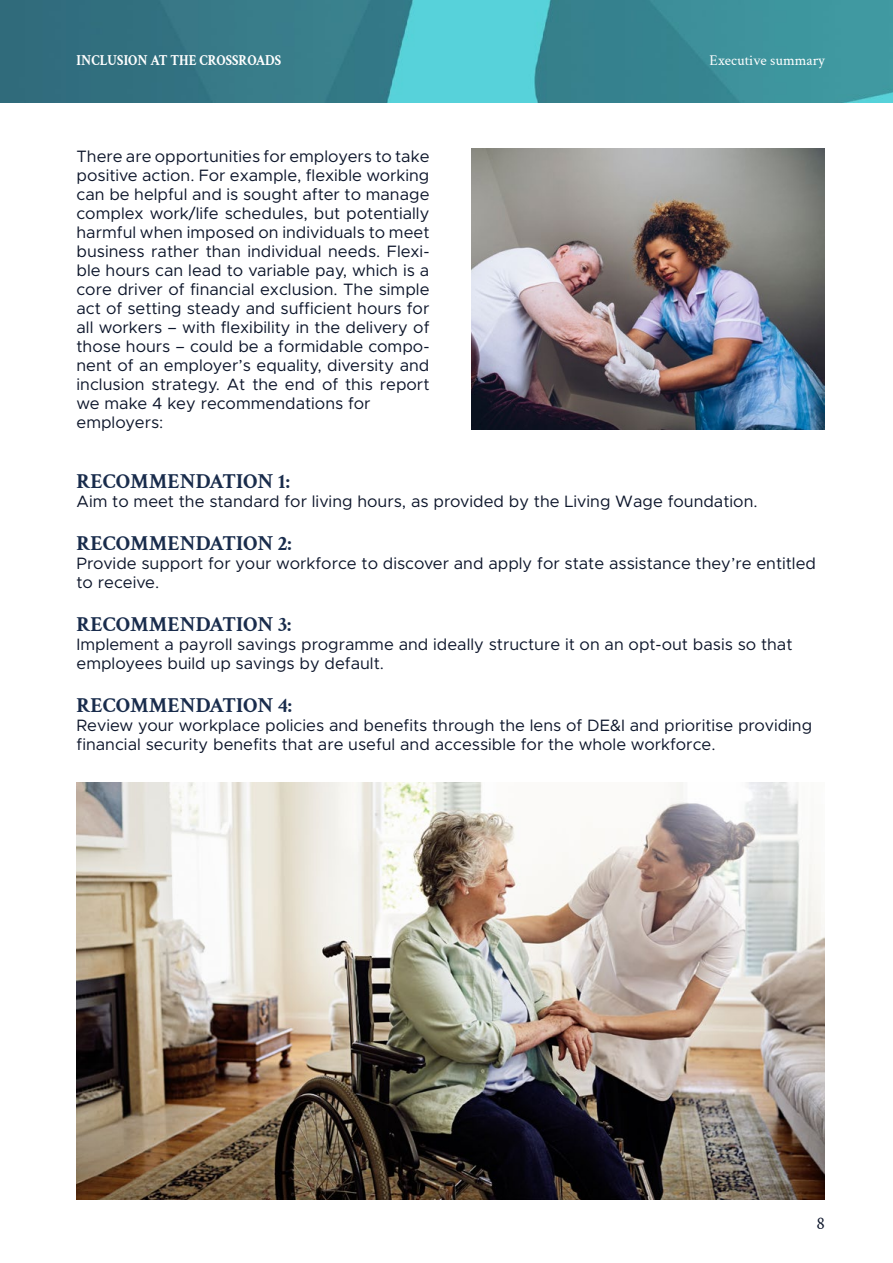
<style>
.page{position:relative;width:893px;height:1263px;background:#fff}
.page>*{position:absolute;margin:0;border:0;box-sizing:border-box;transform-origin:0 0}
.t1{font:700 21px "Crimson Text";color:#192c4c}
.t2{font:18px "Crimson Text";color:#0c152a}
.t3{font:16.5px/18.9px "Metropolis";color:#0c152a}
.t4{font:700 15px "Crimson Text";color:#fff;scale:.9 1}
.t5{font:15px "Crimson Text";color:#fff}
</style>
<div class="page">
<img style="left:0;top:0;width:893px;height:103px">
<img style="left:471px;top:149px;width:353px;height:280px">
<img style="left:77px;top:782px;width:748px;height:417px">
<p class="t4" style="left:77px;top:49px;width:229px">INCLUSION AT THE CROSSROADS</p>
<p class="t5" style="left:710px;top:50px;width:117px">Executive summary</p>
<p class="t3" style="left:77px;top:147px;width:354px">There are opportunities for employers to take positive action. For example, flexible working can be helpful and is sought after to manage complex work/life schedules, but potentially harmful when imposed on individuals to meet business rather than individual needs. Flexi&shy;ble hours can lead to variable pay, which is a core driver of financial exclusion. The simple act of setting steady and sufficient hours for all workers – with flexibility in the delivery of those hours – could be a formidable compo&shy;nent of an employer’s equality, diversity and inclusion strategy. At the end of this report we make 4 key recommendations for employers:</p>
<p class="t1" style="left:77px;top:465px;width:215px">RECOMMENDATION 1:</p>
<p class="t3" style="left:77px;top:491px;width:683px">Aim to meet the standard for living hours, as provided by the Living Wage foundation.</p>
<p class="t1" style="left:77px;top:527px;width:217px">RECOMMENDATION 2:</p>
<p class="t3" style="left:77px;top:554px;width:741px">Provide support for your workforce to discover and apply for state assistance they’re entitled to receive.</p>
<p class="t1" style="left:77px;top:608px;width:216px">RECOMMENDATION 3:</p>
<p class="t3" style="left:77px;top:635px;width:717px">Implement a payroll savings programme and ideally structure it on an opt-out basis so that employees build up savings by default.</p>
<p class="t1" style="left:77px;top:690px;width:217px">RECOMMENDATION 4:</p>
<p class="t3" style="left:77px;top:716px;width:737px">Review your workplace policies and benefits through the lens of DE&amp;I and prioritise providing financial security benefits that are useful and accessible for the whole workforce.</p>
<p class="t2" style="left:816px;top:1211px;width:10px">8</p>
</div>
